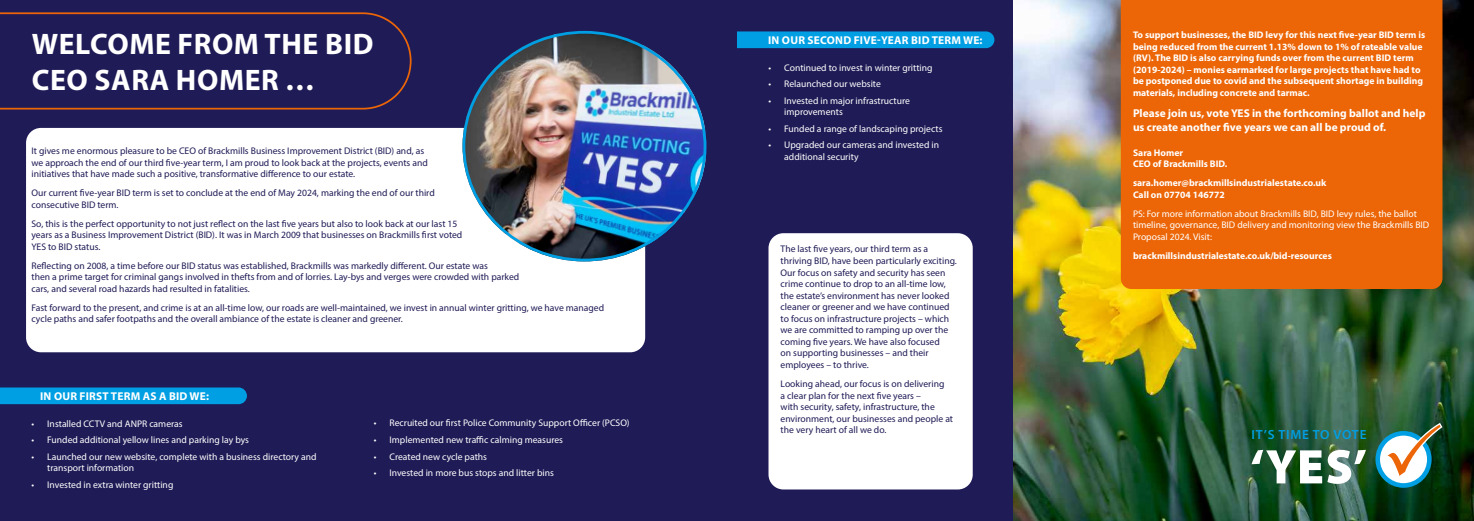
<style>
.page{position:relative;width:1474px;height:521px;background:#fff}
.page>*{position:absolute;margin:0;border:0;box-sizing:border-box;transform-origin:0 0}
.t1{font:700 29.75px/35.7px "Myriad Pro";letter-spacing:.02em;color:#fff}
.t2{font:600 13.3px "Myriad Pro";letter-spacing:.06em;color:#009fe3}
.t3{font:700 11.38px/13.7px "Myriad Pro";color:#fff}
.t4{font:700 11.38px "Myriad Pro";letter-spacing:.02em;color:#fff}
.t5{font:9.62px/11.5px "Myriad Pro";color:#1f1b56}
.t6{font:9.62px/11.5px "Myriad Pro";color:#fff}
.t7{font:700 9.62px/11.5px "Myriad Pro";color:#fff}
</style>
<div class="page">
<img style="left:1012px;top:0;width:461px;height:521px">
<div style="left:0;top:0;width:1012px;height:521px;background:#1f1b56"></div>
<svg style="left:0;top:12px;width:411px;height:98px"></svg>
<div style="left:0;top:387px;width:247px;height:17px;background:#009fe3"></div>
<div style="left:26px;top:128px;width:619px;height:224px;background:#fff;border-radius:15px"></div>
<div style="left:768px;top:233px;width:204px;height:256px;background:#fff;border-radius:15px"></div>
<svg style="left:1120px;top:0;width:322px;height:289px;background:#e7680b"></svg>
<div style="left:737px;top:31px;width:257px;height:17px;background:#009fe3"></div>
<img style="left:461px;top:30px;width:246px;height:233px">
<svg style="left:1251px;top:450px;width:114px;height:34px"></svg>
<svg style="left:1375px;top:423px;width:67px;height:65px"></svg>
<h1 class="t1" style="left:32px;top:25px;width:343px">WELCOME FROM THE BID<br>CEO SARA HOMER …</h1>
<p class="t5" style="left:31px;top:145px;width:398px">It gives me enormous pleasure to be CEO of Brackmills Business Improvement District (BID) and, as we approach the end of our third five-year term, I am proud to look back at the projects, events and initiatives that have made such a positive, transformative difference to our estate.</p>
<p class="t5" style="left:31px;top:187px;width:405px">Our current five-year BID term is set to conclude at the end of May 2024, marking the end of our third consecutive BID term.</p>
<p class="t5" style="left:31px;top:217px;width:432px">So, this is the perfect opportunity to not just reflect on the last five years but also to look back at our last 15 years as a Business Improvement District (BID). It was in March 2009 that businesses on Brackmills first voted<br>YES to BID status.</p>
<p class="t5" style="left:31px;top:260px;width:489px">Reflecting on 2008, a time before our BID status was established, Brackmills was markedly different. Our estate was<br>then a prime target for criminal gangs involved in thefts from and of lorries. Lay-bys and verges were crowded with parked cars, and several road hazards had resulted in fatalities.</p>
<p class="t5" style="left:31px;top:302px;width:574px">Fast forward to the present, and crime is at an all-time low, our roads are well-maintained, we invest in annual winter gritting, we have managed cycle paths and safer footpaths and the overall ambiance of the estate is cleaner and greener.</p>
<p class="t4" style="left:40px;top:389px;width:170px">IN OUR FIRST TERM AS A BID WE:</p>
<p class="t6" style="left:32px;top:417px;width:153px">• Installed CCTV and ANPR cameras</p>
<p class="t6" style="left:32px;top:434px;width:219px">• Funded additional yellow lines and parking lay bys</p>
<p class="t6" style="left:47px;top:450px;width:271px;text-indent:-16px">• Launched our new website, complete with a business directory and transport information</p>
<p class="t6" style="left:32px;top:478px;width:143px">• Invested in extra winter gritting</p>
<p class="t6" style="left:374px;top:417px;width:257px">• Recruited our first Police Community Support Officer (PCSO)</p>
<p class="t6" style="left:374px;top:434px;width:191px">• Implemented new traffic calming measures</p>
<p class="t6" style="left:374px;top:450px;width:115px">• Created new cycle paths</p>
<p class="t6" style="left:374px;top:467px;width:182px">• Invested in more bus stops and litter bins</p>
<p class="t4" style="left:768px;top:33px;width:216px">IN OUR SECOND FIVE-YEAR BID TERM WE:</p>
<p class="t6" style="left:768px;top:61px;width:166px">• Continued to invest in winter gritting</p>
<p class="t6" style="left:768px;top:78px;width:114px">• Relaunched our website</p>
<p class="t6" style="left:784px;top:94px;width:127px;text-indent:-16px">• Invested in major infrastructure improvements</p>
<p class="t6" style="left:768px;top:122px;width:175px">• Funded a range of landscaping projects</p>
<p class="t6" style="left:784px;top:139px;width:156px;text-indent:-16px">• Upgraded our cameras and invested in additional security</p>
<p class="t5" style="left:780px;top:243px;width:178px">The last five years, our third term as a thriving BID, have been particularly exciting.<br>Our focus on safety and security has seen crime continue to drop to an all-time low, the estate’s environment has never looked cleaner or greener and we have continued to focus on infrastructure projects – which we are committed to ramping up over the coming five years. We have also focused<br>on supporting businesses – and their employees – to thrive.</p>
<p class="t5" style="left:780px;top:378px;width:174px">Looking ahead, our focus is on delivering<br>a clear plan for the next five years –<br>with security, safety, infrastructure, the environment, our businesses and people at the very heart of all we do.</p>
<p class="t7" style="left:1132px;top:29px;width:294px">To support businesses, the BID levy for this next five-year BID term is being reduced from the current 1.13% down to 1% of rateable value (RV). The BID is also carrying funds over from the current BID term (2019-2024) – monies earmarked for large projects that have had to be postponed due to covid and the subsequent shortage in building materials, including concrete and tarmac.</p>
<p class="t3" style="left:1132px;top:106px;width:294px">Please join us, vote YES in the forthcoming ballot and help us create another five years we can all be proud of.</p>
<p class="t7" style="left:1132px;top:146px;width:96px">Sara Homer<br>CEO of Brackmills BID.</p>
<p class="t7" style="left:1132px;top:177px;width:195px">sara.homer@brackmillsindustrialestate.co.uk<br>Call on 07704 146772</p>
<p class="t6" style="left:1132px;top:208px;width:298px">PS: For more information about Brackmills BID, BID levy rules, the ballot timeline, governance, BID delivery and monitoring view the Brackmills BID<br>Proposal 2024. Visit:</p>
<p class="t7" style="left:1132px;top:250px;width:200px">brackmillsindustrialestate.co.uk/bid-resources</p>
<h2 class="t2" style="left:1251px;top:426px;width:117px">IT’S TIME TO VOTE</h2>
</div>
